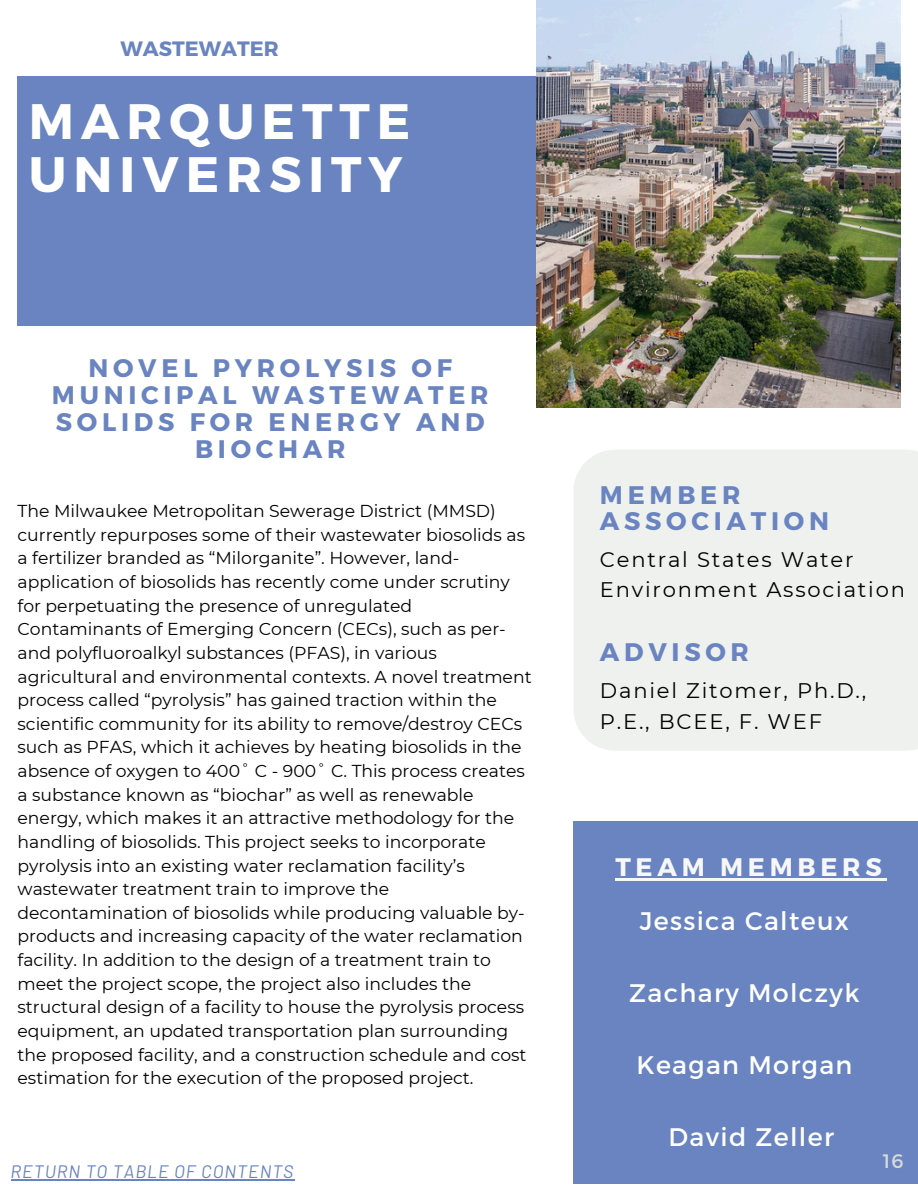
<style>
.page{position:relative;width:918px;height:1188px;background:#fff}
.page>*{position:absolute;margin:0;border:0;box-sizing:border-box;transform-origin:0 0}
.t1{font:700 49.8px/52.8px "Montserrat";letter-spacing:.14em;color:#fff}
.t2{font:700 25.35px/27px "Montserrat";letter-spacing:.185em;color:#6984c0;text-align:center}
.t3{font:25.35px "Montserrat";letter-spacing:.055em;color:#fff}
.t4{font:700 25.35px "Montserrat";letter-spacing:.185em;color:#f7f7f7}
.t5{font:21.15px/30.3px "Montserrat";letter-spacing:.085em;color:#000}
.t6{font:700 20.7px "Montserrat";color:#6984c0}
.t7{font:19.5px "Montserrat";color:#d8dcd8}
.t8{font:italic 18px "Barlow";letter-spacing:.055em;color:#6984c0}
.t9{font:17.25px/23.7px "Montserrat";color:#000}
</style>
<div class="page">
<div style="left:18px;top:77px;width:599px;height:249px;background:#6984c0"></div>
<img style="left:537px;top:0;width:363px;height:407px">
<div style="left:574px;top:450px;width:344px;height:301px;background:#eff1ef"></div>
<div style="left:573px;top:822px;width:345px;height:362px;background:#6984c0"></div>
<hr style="left:615px;top:878px;width:271px;height:3px;background:#f7f7f7">
<hr style="left:11px;top:1179px;width:283px;height:1px;background:#6984c0">
<h1 class="t6" style="left:120px;top:35px;width:160px">WASTEWATER</h1>
<h4 class="t1" style="left:29px;top:93px;width:383px">MARQUETTE<br>UNIVERSITY</h4>
<h2 class="t2" style="left:52px;top:353px;width:438px">NOVEL PYROLYSIS OF<br>MUNICIPAL WASTEWATER<br>SOLIDS FOR ENERGY AND<br>BIOCHAR</h2>
<p class="t9" style="left:18px;top:499px;width:516px">The Milwaukee Metropolitan Sewerage District (MMSD) currently repurposes some of their wastewater biosolids as a fertilizer branded as “Milorganite”. However, land&shy;application of biosolids has recently come under scrutiny for perpetuating the presence of unregulated Contaminants of Emerging Concern (CECs), such as per&shy;and polyfluoroalkyl substances (PFAS), in various agricultural and environmental contexts. A novel treatment process called “pyrolysis” has gained traction within the scientific community for its ability to remove/destroy CECs such as PFAS, which it achieves by heating biosolids in the absence of oxygen to 400˚ C - 900˚ C. This process creates a substance known as “biochar” as well as renewable energy, which makes it an attractive methodology for the handling of biosolids. This project seeks to incorporate pyrolysis into an existing water reclamation facility’s wastewater treatment train to improve the decontamination of biosolids while producing valuable by&shy;products and increasing capacity of the water reclamation facility. In addition to the design of a treatment train to meet the project scope, the project also includes the structural design of a facility to house the pyrolysis process equipment, an updated transportation plan surrounding the proposed facility, and a construction schedule and cost estimation for the execution of the proposed project.</p>
<h6 class="t8" style="left:11px;top:1160px;width:284px">RETURN TO TABLE OF CONTENTS</h6>
<h2 class="t2" style="left:600px;top:480px;width:231px;line-height:26.4px;text-align:left">MEMBER<br>ASSOCIATION</h2>
<h5 class="t5" style="left:600px;top:544px;width:307px">Central States Water<br>Environment Association</h5>
<h2 class="t2" style="left:600px;top:637px;width:151px">ADVISOR</h2>
<h5 class="t5" style="left:600px;top:676px;width:268px">Daniel Zitomer, Ph.D.,<br>P.E., BCEE, F. WEF</h5>
<h3 class="t4" style="left:615px;top:851px;width:268px">TEAM MEMBERS</h3>
<h2 class="t3" style="left:640px;top:904px;width:211px">Jessica Calteux</h2>
<h3 class="t3" style="left:629px;top:976px;width:232px">Zachary Molczyk</h3>
<h3 class="t3" style="left:636px;top:1048px;width:217px">Keagan Morgan</h3>
<h3 class="t3" style="left:669px;top:1120px;width:167px">David Zeller</h3>
<p class="t7" style="left:883px;top:1148px;width:22px">16</p>
</div>
